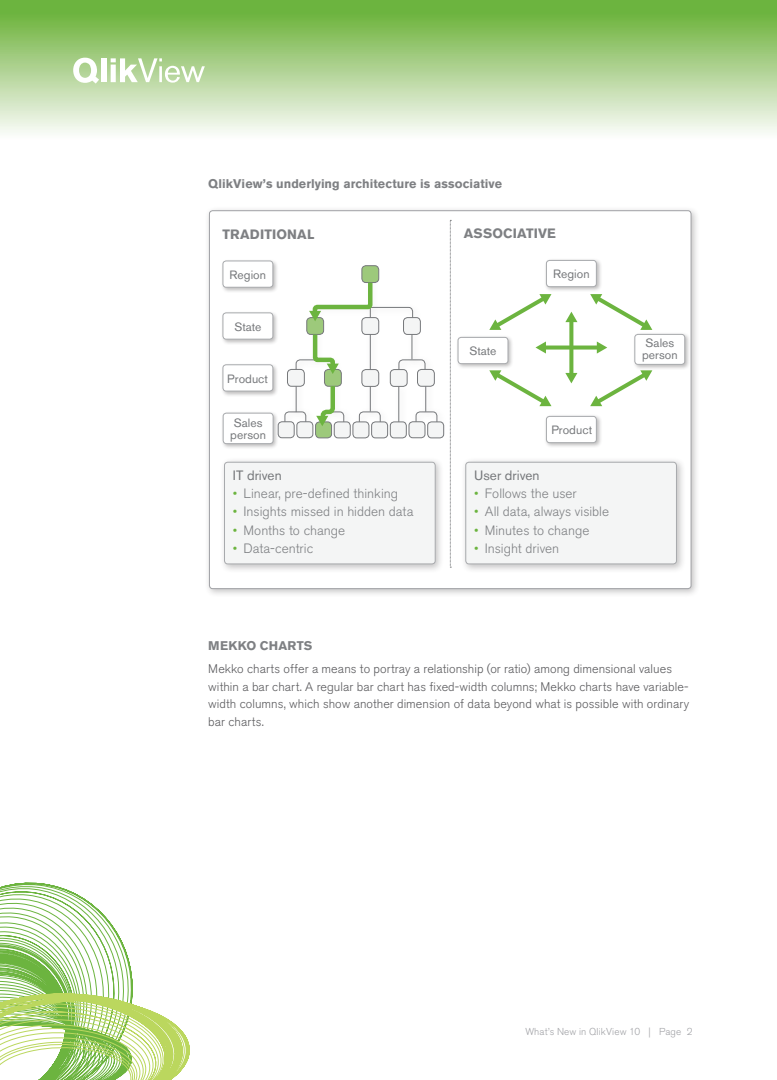
<style>
.page{position:relative;width:777px;height:1080px;background:#fff}
.page>*{position:absolute;margin:0;border:0;box-sizing:border-box;transform-origin:0 0}
.sidebar_bullets{font:300 13.5px "Akzidenz Grotesk BQ";color:#7e8083}
.Subhead2{font:700 13.5px "Akzidenz Grotesk BQ";letter-spacing:.01em;color:#7e8083}
.t1{font:13.5px "Akzidenz Grotesk BQ";letter-spacing:.005em;color:#76787b}
.Body_Text{font:300 12.5px/17.5px "Akzidenz Grotesk BQ";letter-spacing:.005em;color:#5a5a5d}
.Figure_Titles{font:700 12.5px "Akzidenz Grotesk BQ";letter-spacing:.005em;color:#7e8083}
.Subhead2-2{font:700 12.5px "Akzidenz Grotesk BQ";letter-spacing:.015em;color:#7e8083}
.t2{font:12px/12px "Akzidenz Grotesk BQ";letter-spacing:.005em;color:#76787b}
.Body_Text-2{font:300 10px "Akzidenz Grotesk BQ";letter-spacing:.01em;color:#a0a1a5}
.s1{color:#6cb43f}
</style>
<div class="page">
<svg style="left:0;top:882px;width:190px;height:198px"></svg>
<div style="left:0;top:0;width:776px;height:140px;background:linear-gradient(to bottom,#61ac2d,#fefcfb)"></div>
<div style="left:101px;top:58px;width:5px;height:24px;background:#fff"></div>
<svg style="left:111px;top:58px;width:94px;height:25px"></svg>
<svg style="left:73px;top:58px;width:26px;height:26px"></svg>
<div style="left:204px;top:206px;width:496px;height:392px;background:#231f20;opacity:.27"></div>
<div style="left:209px;top:211px;width:481px;height:378px;background:#fff;border-radius:3px"></div>
<div style="left:455px;top:335px;width:59px;height:35px;background:#231f20;opacity:.3"></div>
<div style="left:458px;top:337px;width:49px;height:27px;background:#fff;border-radius:3px"></div>
<div style="left:457px;top:337px;width:51px;height:27px;border:1px solid #a8aaad;border-radius:3px"></div>
<div style="left:543px;top:414px;width:59px;height:35px;background:#231f20;opacity:.3"></div>
<div style="left:546px;top:416px;width:50px;height:27px;background:#fff;border-radius:3px"></div>
<div style="left:546px;top:416px;width:50px;height:27px;border:1px solid #a8aaad;border-radius:3px"></div>
<div style="left:543px;top:258px;width:59px;height:35px;background:#231f20;opacity:.3"></div>
<div style="left:546px;top:260px;width:50px;height:27px;background:#fff;border-radius:3px"></div>
<div style="left:546px;top:260px;width:50px;height:27px;border:1px solid #a8aaad;border-radius:3px"></div>
<div style="left:632px;top:332px;width:58px;height:38px;background:#231f20;opacity:.3"></div>
<div style="left:634px;top:334px;width:50px;height:30px;background:#fff;border-radius:3px"></div>
<div style="left:634px;top:334px;width:50px;height:31px;border:1px solid #a8aaad;border-radius:3px"></div>
<div style="left:219px;top:457px;width:225px;height:116px;background:#231f20;opacity:.27"></div>
<div style="left:224px;top:462px;width:211px;height:102px;background:#f4f5f5;border-radius:3px"></div>
<div style="left:224px;top:462px;width:211px;height:102px;border:1px solid #a8aaad;border-radius:3px"></div>
<svg style="left:450px;top:220px;width:1px;height:348px"></svg>
<div style="left:460px;top:457px;width:225px;height:116px;background:#231f20;opacity:.27"></div>
<div style="left:465px;top:462px;width:211px;height:102px;background:#f4f5f5;border-radius:3px"></div>
<div style="left:465px;top:462px;width:211px;height:102px;border:1px solid #a8aaad;border-radius:3px"></div>
<div style="left:220px;top:258px;width:59px;height:35px;background:#231f20;opacity:.3"></div>
<div style="left:223px;top:261px;width:50px;height:26px;background:#fff;border-radius:3px"></div>
<div style="left:222px;top:261px;width:51px;height:27px;border:1px solid #a8aaad;border-radius:3px"></div>
<div style="left:220px;top:310px;width:59px;height:35px;background:#231f20;opacity:.3"></div>
<div style="left:223px;top:313px;width:50px;height:26px;background:#fff;border-radius:3px"></div>
<div style="left:222px;top:313px;width:51px;height:26px;border:1px solid #a8aaad;border-radius:3px"></div>
<div style="left:220px;top:362px;width:59px;height:35px;background:#231f20;opacity:.3"></div>
<div style="left:223px;top:365px;width:50px;height:26px;background:#fff;border-radius:3px"></div>
<div style="left:222px;top:364px;width:51px;height:27px;border:1px solid #a8aaad;border-radius:3px"></div>
<div style="left:220px;top:411px;width:59px;height:39px;background:#231f20;opacity:.3"></div>
<div style="left:223px;top:413px;width:50px;height:31px;background:#fff;border-radius:3px"></div>
<div style="left:223px;top:413px;width:50px;height:31px;border:1px solid #a8aaad;border-radius:3px"></div>
<svg style="left:489px;top:294px;width:62px;height:36px"></svg>
<svg style="left:590px;top:294px;width:62px;height:36px"></svg>
<svg style="left:489px;top:369px;width:62px;height:38px"></svg>
<svg style="left:590px;top:369px;width:62px;height:38px"></svg>
<svg style="left:545px;top:346px;width:51px;height:4px"></svg>
<svg style="left:596px;top:342px;width:11px;height:12px"></svg>
<svg style="left:535px;top:342px;width:10px;height:11px"></svg>
<svg style="left:569px;top:322px;width:4px;height:51px"></svg>
<svg style="left:565px;top:312px;width:12px;height:10px"></svg>
<svg style="left:565px;top:373px;width:12px;height:10px"></svg>
<div style="left:318px;top:407px;width:35px;height:32px;background:#231f20;opacity:.27"></div>
<div style="left:411px;top:407px;width:35px;height:32px;background:#231f20;opacity:.27"></div>
<div style="left:280px;top:407px;width:35px;height:32px;background:#231f20;opacity:.27"></div>
<div style="left:354px;top:407px;width:35px;height:32px;background:#231f20;opacity:.27"></div>
<div style="left:393px;top:381px;width:15px;height:57px;background:#231f20;opacity:.27"></div>
<div style="left:278px;top:422px;width:16px;height:16px;background:#f4f5f5;border-radius:4px"></div>
<div style="left:278px;top:421px;width:16px;height:17px;border:1px solid #76787b;border-radius:4px"></div>
<div style="left:297px;top:422px;width:16px;height:16px;background:#f4f5f5;border-radius:4px"></div>
<div style="left:296px;top:421px;width:17px;height:17px;border:1px solid #76787b;border-radius:4px"></div>
<div style="left:409px;top:422px;width:16px;height:16px;background:#f4f5f5;border-radius:4px"></div>
<div style="left:408px;top:421px;width:17px;height:17px;border:1px solid #76787b;border-radius:4px"></div>
<div style="left:334px;top:422px;width:16px;height:16px;background:#f4f5f5;border-radius:4px"></div>
<div style="left:334px;top:422px;width:16px;height:16px;border:1px solid #76787b;border-radius:4px"></div>
<div style="left:371px;top:422px;width:16px;height:16px;background:#f4f5f5;border-radius:4px"></div>
<div style="left:371px;top:422px;width:17px;height:16px;border:1px solid #76787b;border-radius:4px"></div>
<div style="left:353px;top:422px;width:16px;height:16px;background:#f4f5f5;border-radius:4px"></div>
<div style="left:352px;top:422px;width:17px;height:16px;border:1px solid #76787b;border-radius:4px"></div>
<div style="left:315px;top:422px;width:16px;height:16px;background:#9dc97b;border-radius:4px"></div>
<div style="left:315px;top:422px;width:17px;height:16px;border:1px solid #76787b;border-radius:4px"></div>
<div style="left:427px;top:422px;width:16px;height:16px;background:#f4f5f5;border-radius:4px"></div>
<div style="left:427px;top:422px;width:17px;height:16px;border:1px solid #76787b;border-radius:4px"></div>
<div style="left:390px;top:422px;width:16px;height:16px;background:#f4f5f5;border-radius:4px"></div>
<div style="left:390px;top:422px;width:16px;height:16px;border:1px solid #76787b;border-radius:4px"></div>
<div style="left:362px;top:266px;width:16px;height:17px;background:#9dc97b;border-radius:4px"></div>
<div style="left:361px;top:265px;width:18px;height:18px;border:1px solid #76787b;border-radius:4px"></div>
<svg style="left:284px;top:278px;width:153px;height:154px"></svg>
<p class="Figure_Titles" style="left:208px;top:177px;width:295px">QlikView’s underlying architecture is associative</p>
<p class="Subhead2" style="left:222px;top:226px;width:93px">TRADITIONAL</p>
<p class="Subhead2" style="left:463px;top:226px;width:94px">ASSOCIATIVE</p>
<p class="t2" style="left:229px;top:268px;width:38px">Region</p>
<p class="t2" style="left:234px;top:321px;width:29px">State</p>
<p class="t2" style="left:227px;top:373px;width:42px">Product</p>
<p class="t2" style="left:230px;top:416px;width:37px">Sales person</p>
<p class="t1" style="left:233px;top:467px;width:50px">IT driven</p>
<p class="sidebar_bullets" style="left:233px;top:486px;width:167px"><span class="s1">•</span> Linear, pre-defined thinking</p>
<p class="sidebar_bullets" style="left:233px;top:504px;width:182px"><span class="s1">•</span> Insights missed in hidden data</p>
<p class="sidebar_bullets" style="left:233px;top:522px;width:114px"><span class="s1">•</span> Months to change</p>
<p class="sidebar_bullets" style="left:233px;top:541px;width:82px"><span class="s1">•</span> Data-centric</p>
<p class="t2" style="left:553px;top:268px;width:38px">Region</p>
<p class="t2" style="left:469px;top:345px;width:29px">State</p>
<p class="t2" style="left:642px;top:337px;width:37px">Sales person</p>
<p class="t2" style="left:551px;top:424px;width:42px">Product</p>
<p class="t1" style="left:474px;top:467px;width:67px">User driven</p>
<p class="sidebar_bullets" style="left:474px;top:486px;width:104px"><span class="s1">•</span> Follows the user</p>
<p class="sidebar_bullets" style="left:474px;top:504px;width:136px"><span class="s1">•</span> All data, always visible</p>
<p class="sidebar_bullets" style="left:474px;top:522px;width:117px"><span class="s1">•</span> Minutes to change</p>
<p class="sidebar_bullets" style="left:474px;top:541px;width:87px"><span class="s1">•</span> Insight driven</p>
<p class="Subhead2-2" style="left:208px;top:639px;width:106px">MEKKO CHARTS</p>
<p class="Body_Text" style="left:208px;top:660px;width:482px">Mekko charts offer a means to portray a relationship (or ratio) among dimensional values within a bar chart. A regular bar chart has fixed-width columns; Mekko charts have variable&shy;width columns, which show another dimension of data beyond what is possible with ordinary bar charts.</p>
<p class="Body_Text-2" style="left:525px;top:1025px;width:169px">What’s New in QlikView 10 | Page 2</p>
</div>
